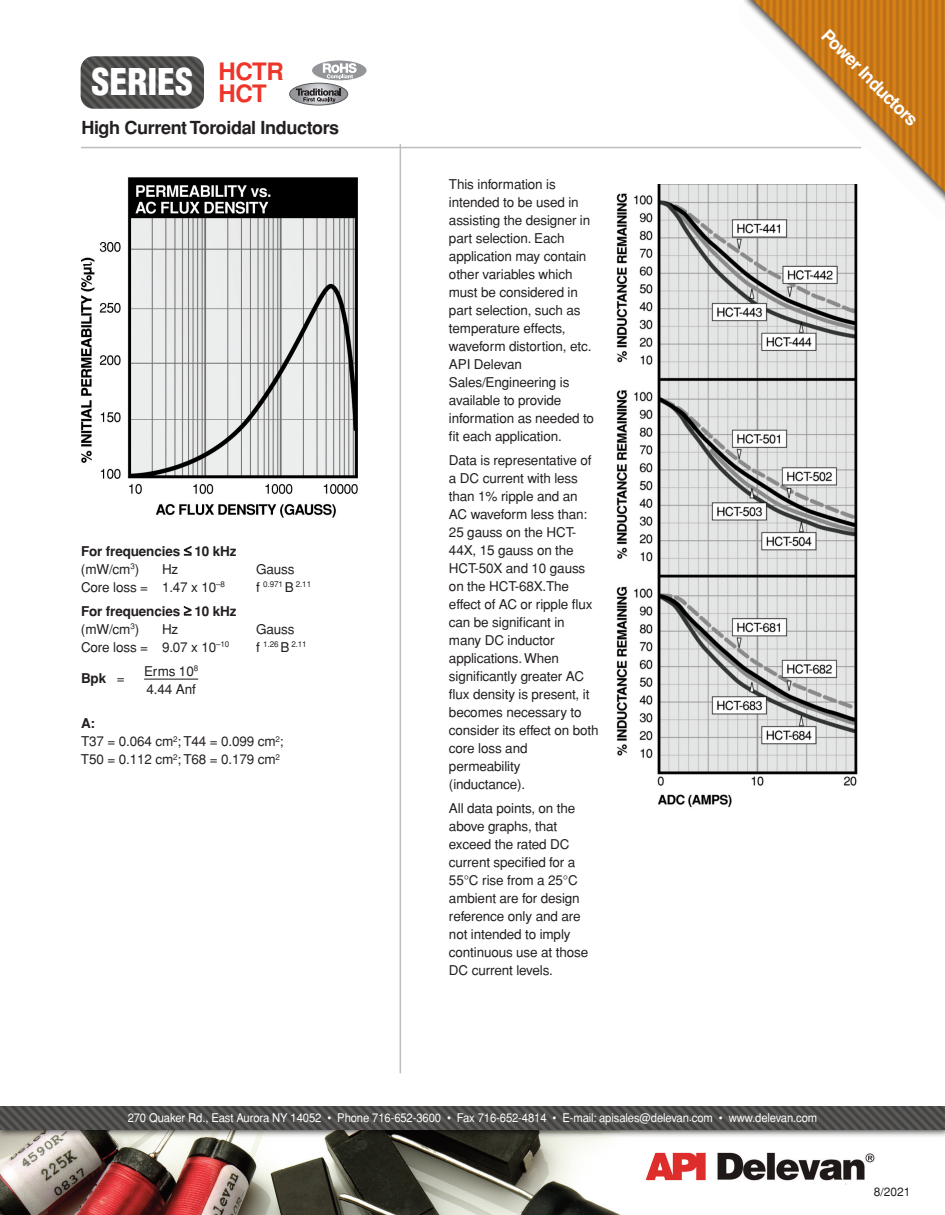
<style>
.page{position:relative;width:945px;height:1215px;background:#fff}
.page>*{position:absolute;margin:0;border:0;box-sizing:border-box;transform-origin:0 0}
.t1{font:900 condensed 36px "Helvetica";color:#fff}
.t2{font:700 24px "Helvetica";color:#ee3529}
.t3{font:700 18px "Helvetica";letter-spacing:-.02em;color:#231f20}
.t4{font:700 17.55px "Helvetica";color:#fff}
.t5{font:13.5px/18px "Helvetica";letter-spacing:-.01em;color:#231f20}
.t6{font:700 13.5px/18px "Helvetica";letter-spacing:-.01em;color:#231f20}
.t7{font:12px "Helvetica";letter-spacing:-.01em;color:#fff;scale:.94 1}
.t8{font:12px "Helvetica";color:#231f20}
.t9{font:8.1px "Helvetica";letter-spacing:-.02em;color:#231f20}
.s1{font-weight:400}
.s2{font-size:13.5px}
.s3{font-weight:700}
</style>
<div class="page">
<hr style="left:144px;top:679px;width:54px;height:1px;background:#231f20">
<img style="left:81px;top:177px;width:277px;height:341px">
<img style="left:739px;top:0;width:206px;height:203px">
<img style="left:0;top:1107px;width:945px;height:108px">
<hr style="left:81px;top:147px;width:780px;height:1px;background:#bcbdc0">
<img style="left:81px;top:56px;width:123px;height:53px;border-radius:13px">
<div style="left:312px;top:60px;width:55px;height:21px;background:#939598;border-radius:50%"></div>
<div style="left:311px;top:60px;width:56px;height:21px;border:1px solid #fff;border-radius:50%"></div>
<svg style="left:323px;top:63px;width:34px;height:16px"></svg>
<svg style="left:290px;top:83px;width:58px;height:22px"></svg>
<div style="left:289px;top:83px;width:59px;height:22px;border:1px solid #57585a;border-radius:50%"></div>
<svg style="left:296px;top:89px;width:45px;height:13px"></svg>
<img style="left:616px;top:184px;width:253px;height:624px">
<hr style="left:400px;top:144px;width:1px;height:929px;background:#bcbdc0">
<h1 class="t1" style="left:91px;top:62px;width:194px">SERIES <sup>HCTR</sup></h1>
<h2 class="t2" style="left:219px;top:80px;width:50px">HCT</h2>
<h3 class="t3" style="left:81px;top:118px;width:259px">High Current Toroidal Inductors</h3>
<p class="t6" style="left:81px;top:542px;width:157px">For frequencies ≤ 10 kHz <span class="s1">(mW/cm</span><sup>3</sup><span class="s1">)</span></p>
<p class="t5" style="left:162px;top:560px;width:18px">Hz</p>
<p class="t5" style="left:256px;top:560px;width:40px">Gauss</p>
<p class="t5" style="left:81px;top:578px;width:146px">Core loss = 1.47 x 10<sup>–8</sup></p>
<p class="t9" style="left:256px;top:580px;width:57px"><span class="s2">f</span> 0.971 <span class="s2">B</span> 2.11</p>
<p class="t6" style="left:81px;top:602px;width:157px">For frequencies ≥ 10 kHz <span class="s1">(mW/cm</span><sup>3</sup><span class="s1">)</span></p>
<p class="t5" style="left:162px;top:620px;width:18px">Hz</p>
<p class="t5" style="left:256px;top:620px;width:40px">Gauss</p>
<p class="t5" style="left:81px;top:638px;width:150px">Core loss = 9.07 x 10<sup>–10</sup></p>
<p class="t9" style="left:256px;top:640px;width:52px"><span class="s2">f</span> 1.26 <span class="s2">B</span> 2.11</p>
<p class="t6" style="left:81px;top:670px;width:45px">Bpk <span class="s1">=</span></p>
<p class="t5" style="left:81px;top:715px;width:204px"><span class="s3">A:<br></span>T37 = 0.064 cm<sup>2</sup>; T44 = 0.099 cm<sup>2</sup>;<br>T50 = 0.112 cm<sup>2</sup>; T68 = 0.179 cm<sup>2</sup></p>
<p class="t5" style="left:144px;top:662px;width:56px">Erms 10<sup>8<br></sup>4.44 Anf</p>
<p class="t5" style="left:449px;top:176px;width:147px">This information is intended to be used in assisting the designer in part selection. Each application may contain other variables which must be considered in part selection, such as temperature effects, waveform distortion, etc.<br>API Delevan<br>Sales/Engineering is available to provide information as needed to fit each application.</p>
<p class="t5" style="left:449px;top:452px;width:151px">Data is representative of a DC current with less than 1% ripple and an<br>AC waveform less than:<br>25 gauss on the HCT-<br>44X, 15 gauss on the<br>HCT-50X and 10 gauss on the HCT-68X.The effect of AC or ripple flux can be significant in many DC inductor applications. When significantly greater AC flux density is present, it becomes necessary to consider its effect on both core loss and permeability (inductance).</p>
<p class="t5" style="left:449px;top:800px;width:141px">All data points, on the above graphs, that exceed the rated DC current specified for a<br>55°C rise from a 25°C ambient are for design reference only and are not intended to imply continuous use at those<br>DC current levels.</p>
<p class="t4" style="left:832px;top:25px;width:130px;rotate:45deg">Power Inductors</p>
<p class="t7" style="left:128px;top:1111px;width:735px">270 Quaker Rd., East Aurora NY 14052 • Phone 716-652-3600 • Fax 716-652-4814 • E-mail: apisales@delevan.com • www.delevan.com</p>
<p class="t8" style="left:874px;top:1184px;width:38px">8/2021</p>
</div>
